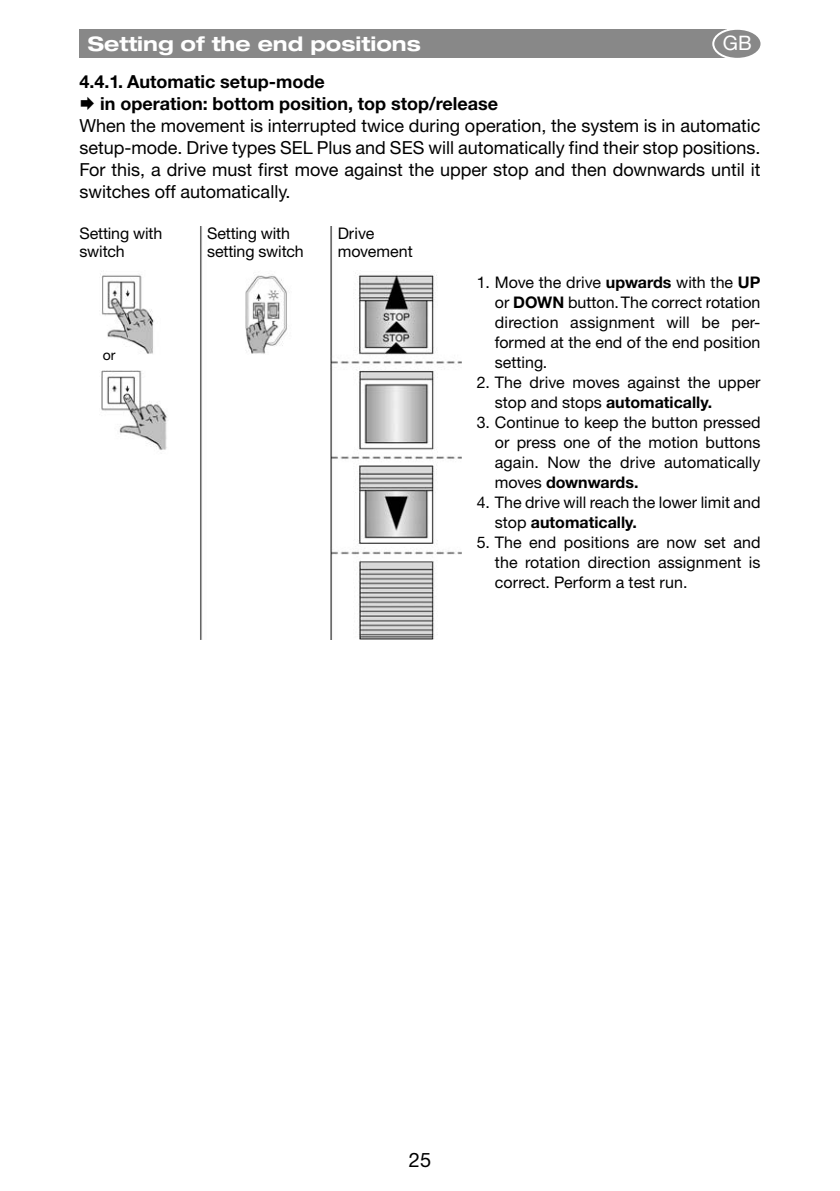
<style>
.page{position:relative;width:840px;height:1191px;background:#fff}
.page>*{position:absolute;margin:0;border:0;box-sizing:border-box;transform-origin:0 0}
.t1{font:700 expanded 20px "Helvetica Neue";color:#fff}
.t2{font:20px "Helvetica Neue CE";color:#000}
.t3{font:20px "Helvetica Neue CE";color:#fff}
.t4{font:18px/22px "Helvetica Neue CE";color:#000}
.t5{font:700 18px "Helvetica Neue CE";color:#000}
.t6{font:16px/20px "Helvetica Neue CE";color:#000}
.t7{font:14px "Helvetica Neue CE";color:#000}
.s1{font-weight:700}
</style>
<div class="page">
<div style="left:79px;top:30px;width:647px;height:28px;background:#888"></div>
<div style="left:712px;top:29px;width:49px;height:30px;background:#888;border-radius:50%"></div>
<div style="left:711px;top:28px;width:51px;height:32px;border:2px solid #fff;border-radius:50%"></div>
<img style="left:100px;top:226px;width:361px;height:413px">
<p class="t1" style="left:88px;top:37px;width:334px">Setting of the end positions</p>
<p class="t3" style="left:722px;top:36px;width:30px">GB</p>
<p class="t5" style="left:79px;top:75px;width:247px">4.4.1. Automatic setup-mode</p>
<p class="t4" style="left:79px;top:94px;width:682px">◻ <span class="s1">in operation: bottom position, top stop/release<br></span>When the movement is interrupted twice during operation, the system is in automatic setup-mode. Drive types SEL Plus and SES will automatically find their stop positions.<br>For this, a drive must first move against the upper stop and then downwards until it switches off automatically.</p>
<p class="t6" style="left:79px;top:226px;width:84px;line-height:18px">Setting with switch</p>
<p class="t6" style="left:337px;top:226px;width:76px;line-height:18px">Drive movement</p>
<p class="t6" style="left:207px;top:226px;width:98px;line-height:18px">Setting with setting switch</p>
<p class="t7" style="left:103px;top:350px;width:14px">or</p>
<p class="t6" style="left:494px;top:274px;width:267px;text-align:justify;text-indent:-18px">1. Move the drive <span class="s1">upwards</span> with the <span class="s1">UP </span>or <span class="s1">DOWN</span> button. The correct rotation direction assignment will be per&shy;formed at the end of the end position setting.</p>
<p class="t6" style="left:494px;top:374px;width:267px;text-indent:-18px">2. The drive moves against the upper stop and stops <span class="s1">automatically.</span></p>
<p class="t6" style="left:494px;top:414px;width:267px;text-align:justify;text-indent:-18px">3. Continue to keep the button pressed or press one of the motion buttons again. Now the drive automatically moves <span class="s1">down wards.</span></p>
<p class="t6" style="left:494px;top:494px;width:267px;text-indent:-18px">4. The drive will reach the lower limit and stop <span class="s1">automatically.</span></p>
<p class="t6" style="left:494px;top:534px;width:267px;text-align:justify;text-indent:-18px">5. The end positions are now set and the rotation direction assignment is correct. Perform a test run.</p>
<p class="t2" style="left:408px;top:1152px;width:24px">25</p>
</div>
